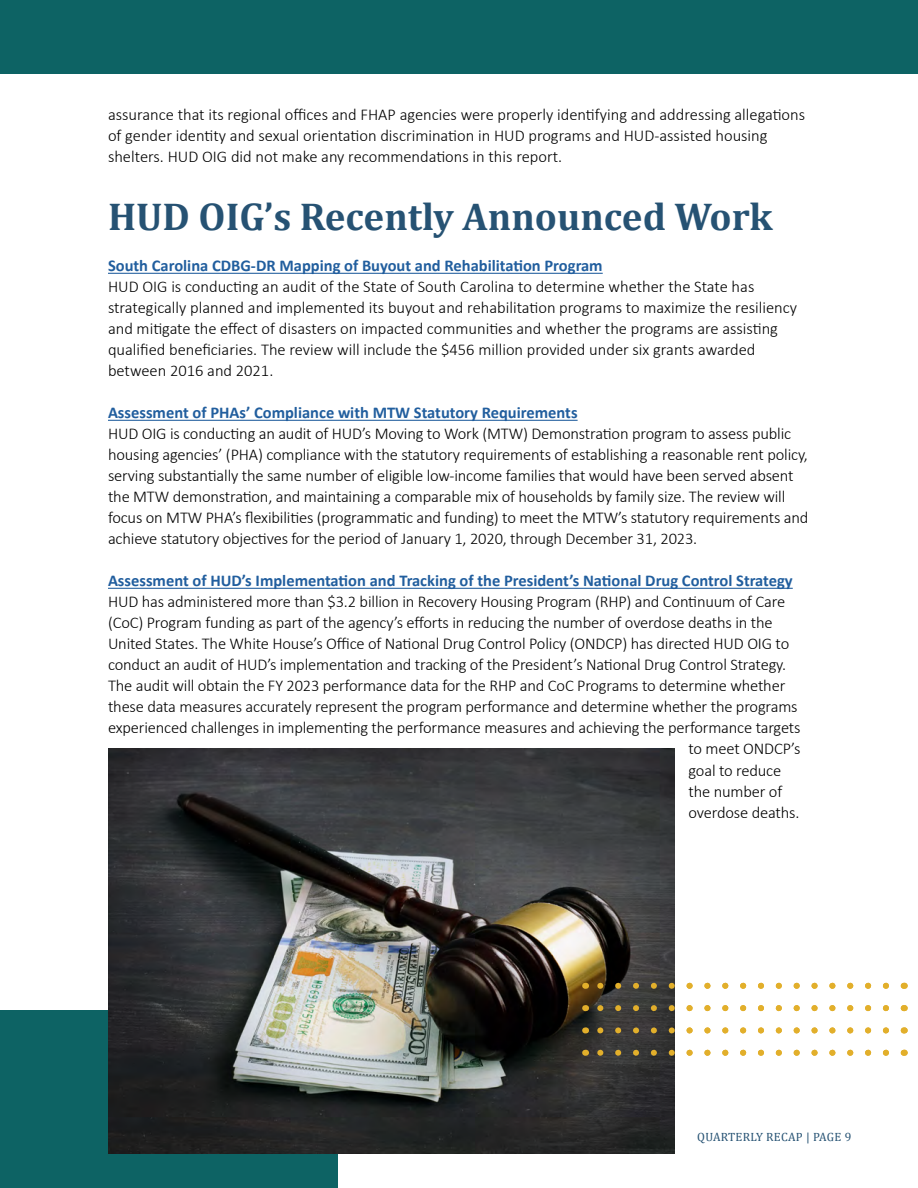
<style>
.page{position:relative;width:918px;height:1188px;background:#fff}
.page>*{position:absolute;margin:0;border:0;box-sizing:border-box;transform-origin:0 0}
.t1{font:700 39px "Cambria";color:#265273}
.t2{font:300 16.5px/21px "Calibri";letter-spacing:-.01em;color:#000}
.t3{font:700 16.5px "Calibri";color:#215e9e}
.t4{font:12px "Cambria";letter-spacing:.025em;color:#265273}
</style>
<div class="page">
<hr style="left:108px;top:273px;width:495px;height:1px;background:#215e9e">
<hr style="left:108px;top:420px;width:470px;height:1px;background:#215e9e">
<hr style="left:108px;top:588px;width:685px;height:1px;background:#215e9e">
<div style="left:0;top:0;width:918px;height:73px;background:#0d6364"></div>
<div style="left:0;top:1011px;width:338px;height:177px;background:#0d6364"></div>
<img style="left:108px;top:748px;width:567px;height:405px">
<svg style="left:594px;top:983px;width:292px;height:6px"></svg>
<svg style="left:594px;top:1005px;width:292px;height:6px"></svg>
<svg style="left:594px;top:1027px;width:292px;height:6px"></svg>
<svg style="left:594px;top:1050px;width:292px;height:6px"></svg>
<p class="t2" style="left:108px;top:104px;width:699px">assurance that its regional offices and FHAP agencies were properly identifying and addressing allegations of gender identity and sexual orientation discrimination in HUD programs and HUD-assisted housing shelters. HUD OIG did not make any recommendations in this report.</p>
<h2 class="t1" style="left:108px;top:189px;width:666px">HUD OIG’s Recently Announced Work</h2>
<h3 class="t3" style="left:108px;top:254px;width:496px">South Carolina CDBG-DR Mapping of Buyout and Rehabilitation Program</h3>
<p class="t2" style="left:108px;top:276px;width:691px">HUD OIG is conducting an audit of the State of South Carolina to determine whether the State has strategically planned and implemented its buyout and rehabilitation programs to maximize the resiliency and mitigate the effect of disasters on impacted communities and whether the programs are assisting qualified beneficiaries. The review will include the $456 million provided under six grants awarded between 2016 and 2021.</p>
<h3 class="t3" style="left:108px;top:401px;width:471px">Assessment of PHAs’ Compliance with MTW Statutory Requirements</h3>
<p class="t2" style="left:108px;top:423px;width:702px">HUD OIG is conducting an audit of HUD’s Moving to Work (MTW) Demonstration program to assess public housing agencies’ (PHA) compliance with the statutory requirements of establishing a reasonable rent policy, serving substantially the same number of eligible low-income families that would have been served absent the MTW demonstration, and maintaining a comparable mix of households by family size. The review will focus on MTW PHA’s flexibilities (programmatic and funding) to meet the MTW’s statutory requirements and achieve statutory objectives for the period of January 1, 2020, through December 31, 2023.</p>
<h3 class="t3" style="left:108px;top:569px;width:686px">Assessment of HUD’s Implementation and Tracking of the President’s National Drug Control Strategy</h3>
<p class="t2" style="left:108px;top:591px;width:679px">HUD has administered more than $3.2 billion in Recovery Housing Program (RHP) and Continuum of Care</p>
<p class="t2" style="left:108px;top:612px;width:666px">(CoC) Program funding as part of the agency’s efforts in reducing the number of overdose deaths in the</p>
<p class="t2" style="left:108px;top:633px;width:683px">United States. The White House’s Office of National Drug Control Policy (ONDCP) has directed HUD OIG to</p>
<p class="t2" style="left:108px;top:654px;width:680px">conduct an audit of HUD’s implementation and tracking of the President’s National Drug Control Strategy.</p>
<p class="t2" style="left:108px;top:675px;width:679px">The audit will obtain the FY 2023 performance data for the RHP and CoC Programs to determine whether</p>
<p class="t2" style="left:108px;top:696px;width:691px">these data measures accurately represent the program performance and determine whether the programs</p>
<p class="t2" style="left:108px;top:717px;width:694px">experienced challenges in implementing the performance measures and achieving the performance targets</p>
<p class="t2" style="left:689px;top:738px;width:114px">to meet ONDCP’s</p>
<p class="t2" style="left:689px;top:759px;width:94px">goal to reduce</p>
<p class="t2" style="left:689px;top:780px;width:95px">the number of</p>
<p class="t2" style="left:689px;top:801px;width:112px">overdose deaths.</p>
<p class="t4" style="left:697px;top:1129px;width:156px">QUARTERLY RECAP | PAGE 9</p>
</div>
